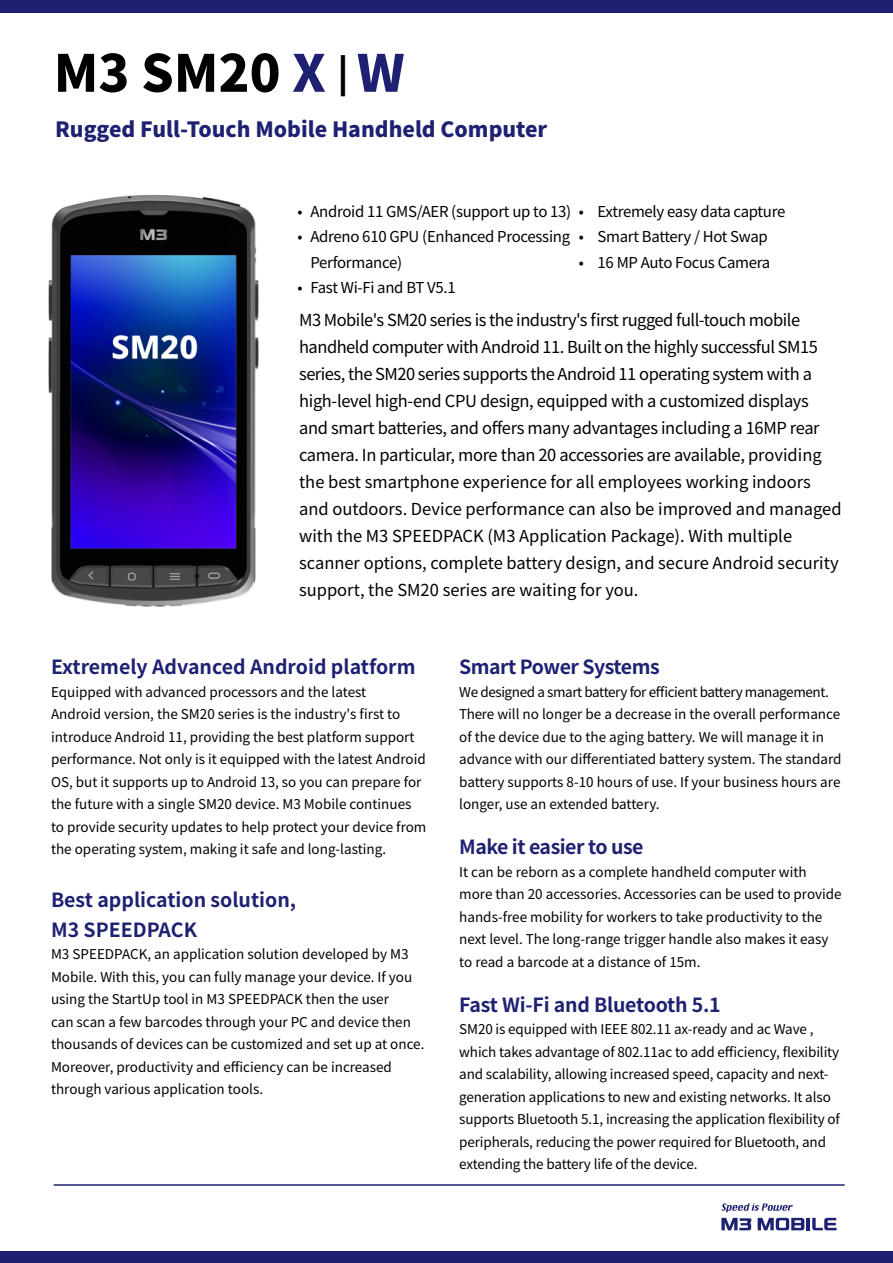
<style>
.page{position:relative;width:893px;height:1263px;background:#fff}
.page>*{position:absolute;margin:0;border:0;box-sizing:border-box;transform-origin:0 0}
.t1{font:900 51px "Noto Sans CJ Kkr";color:#000}
.t2{font:900 21px "Noto Sans CJ Kkr";color:#1e2171}
.t3{font:700 19.5px/30px "Noto Sans CJ Kkr";letter-spacing:-.01em;color:#1e2171}
.t4{font:16.5px/27px "Noto Sans CJ Kkr";letter-spacing:-.02em;color:#000}
.t5{font:15px/25.5px "Noto Sans CJ Kkr";letter-spacing:-.02em;color:#000}
.t6{font:13.5px/22.5px "Noto Sans CJ Kkr";color:#000}
.s1{color:#1e2171}
.s2{font-size:36px}
</style>
<div class="page">
<div style="left:0;top:0;width:893px;height:12px;background:#1e2171"></div>
<div style="left:0;top:1251px;width:893px;height:12px;background:#1e2171"></div>
<svg style="left:812px;top:1218px;width:25px;height:12px"></svg>
<svg style="left:758px;top:1218px;width:46px;height:12px"></svg>
<hr style="left:806px;top:1218px;width:4px;height:12px;background:#1e2171">
<svg style="left:721px;top:1218px;width:31px;height:12px"></svg>
<svg style="left:721px;top:1203px;width:72px;height:9px"></svg>
<hr style="left:54px;top:1184px;width:791px;height:2px;background:#1e2171">
<img style="left:48px;top:194px;width:211px;height:413px">
<h1 class="t1" style="left:54px;top:44px;width:352px">M3 SM20 <span class="s1">X</span> <span class="s2">|</span> <span class="s1">W</span></h1>
<h2 class="t2" style="left:55px;top:118px;width:494px">Rugged Full-Touch Mobile Handheld Computer</h2>
<p class="t5" style="left:298px;top:199px;width:275px">• Android 11 GMS/AER (support up to 13)</p>
<p class="t5" style="left:310px;top:224px;width:261px;text-indent:-13px">• Adreno 610 GPU (Enhanced Processing<br>Performance)</p>
<p class="t5" style="left:298px;top:275px;width:160px">• Fast Wi-Fi and BT V5.1</p>
<p class="t5" style="left:579px;top:199px;width:208px">• Extremely easy data capture</p>
<p class="t5" style="left:579px;top:224px;width:191px">• Smart Battery / Hot Swap</p>
<p class="t5" style="left:579px;top:250px;width:193px">• 16 MP Auto Focus Camera</p>
<p class="t4" style="left:299px;top:307px;width:544px">M3 Mobile's SM20 series is the industry's first rugged full-touch mobile handheld computer with Android 11. Built on the highly successful SM15 series, the SM20 series supports the Android 11 operating system with a high-level high-end CPU design, equipped with a customized displays and smart batteries, and offers many advantages including a 16MP rear camera. In particular, more than 20 accessories are available, providing the best smartphone experience for all employees working indoors and outdoors. Device performance can also be improved and managed with the M3 SPEEDPACK (M3 Application Package). With multiple scanner options, complete battery design, and secure Android security support, the SM20 series are waiting for you.</p>
<h3 class="t3" style="left:51px;top:652px;width:366px">Extremely Advanced Android platform</h3>
<p class="t6" style="left:51px;top:681px;width:377px">Equipped with advanced processors and the latest<br>Android version, the SM20 series is the industry's first to introduce Android 11, providing the best platform support performance. Not only is it equipped with the latest Android OS, but it supports up to Android 13, so you can prepare for the future with a single SM20 device. M3 Mobile continues to provide security updates to help protect your device from the operating system, making it safe and long-lasting.</p>
<h3 class="t3" style="left:51px;top:885px;width:247px">Best application solution,<br>M3 SPEEDPACK</h3>
<p class="t6" style="left:51px;top:943px;width:375px">M3 SPEEDPACK, an application solution developed by M3<br>Mobile. With this, you can fully manage your device. If you using the StartUp tool in M3 SPEEDPACK then the user<br>can scan a few barcodes through your PC and device then thousands of devices can be customized and set up at once.<br>Moreover, productivity and efficiency can be increased through various application tools.</p>
<h3 class="t3" style="left:459px;top:652px;width:202px">Smart Power Systems</h3>
<p class="t6" style="left:459px;top:681px;width:384px">We designed a smart battery for efficient battery management.<br>There will no longer be a decrease in the overall performance of the device due to the aging battery. We will manage it in advance with our differentiated battery system. The standard battery supports 8-10 hours of use. If your business hours are longer, use an extended battery.</p>
<h3 class="t3" style="left:459px;top:832px;width:186px">Make it easier to use</h3>
<p class="t6" style="left:459px;top:861px;width:384px">It can be reborn as a complete handheld computer with more than 20 accessories. Accessories can be used to provide hands-free mobility for workers to take productivity to the next level. The long-range trigger handle also makes it easy to read a barcode at a distance of 15m.</p>
<h3 class="t3" style="left:459px;top:990px;width:263px">Fast Wi-Fi and Bluetooth 5.1</h3>
<p class="t6" style="left:459px;top:1018px;width:382px">SM20 is equipped with IEEE 802.11 ax-ready and ac Wave , which takes advantage of 802.11ac to add efficiency, flexibility and scalability, allowing increased speed, capacity and next&shy;generation applications to new and existing networks. It also supports Bluetooth 5.1, increasing the application flexibility of peripherals, reducing the power required for Bluetooth, and extending the battery life of the device.</p>
</div>
